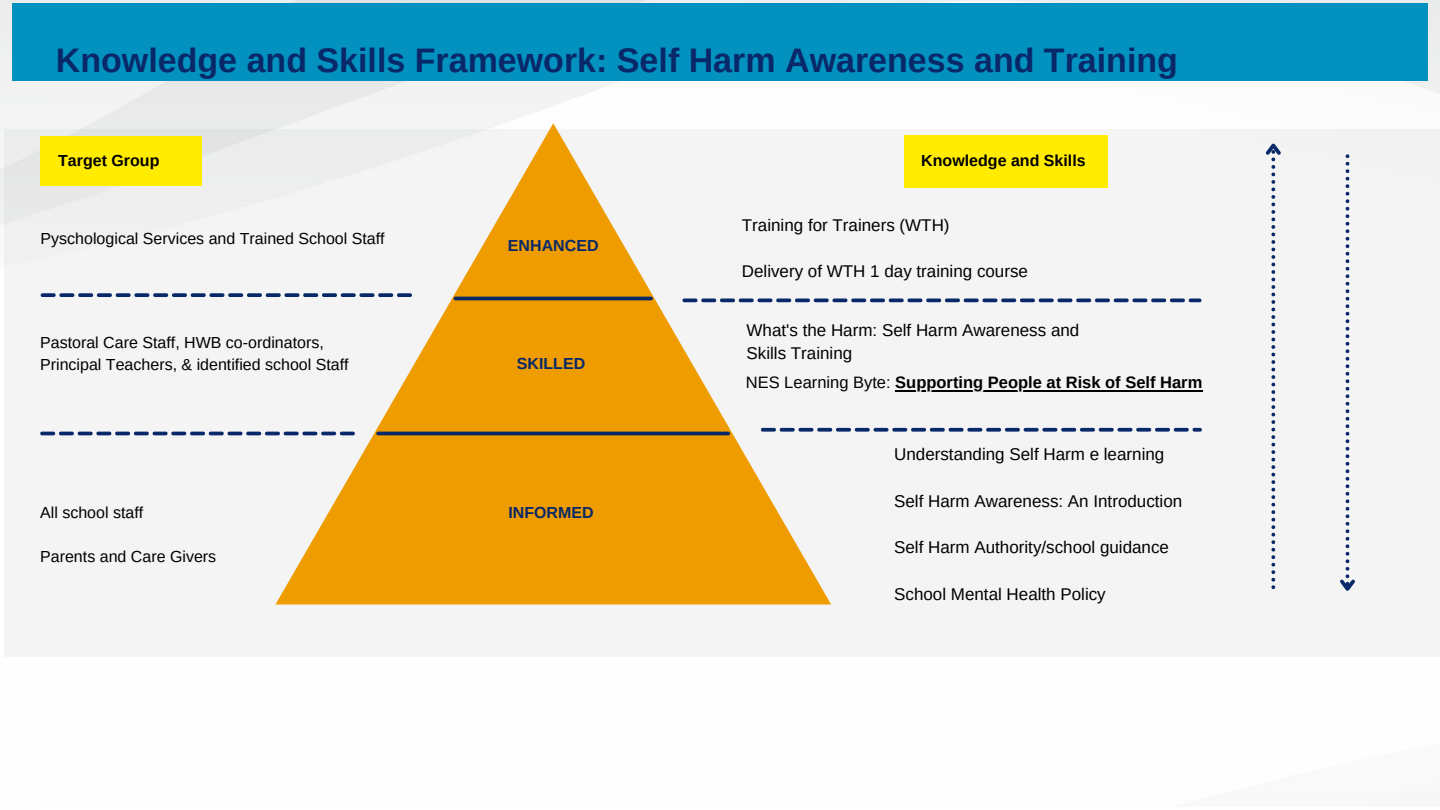
<style>
.page{position:relative;width:1440px;height:810px;background:#fff}
.page>*{position:absolute;margin:0;border:0;box-sizing:border-box;transform-origin:0 0}
.t1{font:700 34px "Arimo";color:#092869}
.t2{font:17px/23.2px "Arimo";color:#000}
.t3{font:700 16.5px "Arimo";color:#000}
.t4{font:16px "Arimo";color:#000}
.t5{font:700 16px "Arimo";color:#000}
.t6{font:700 16px "Arimo";color:#092869}
.s1{font-weight:400}
</style>
<div class="page">
<img style="left:0;top:0;width:1440px;height:225px">
<div style="left:4px;top:130px;width:1436px;height:527px;background:#f4f4f4"></div>
<div style="left:12px;top:4px;width:1416px;height:77px;background:#0391bf"></div>
<svg style="left:275px;top:123px;width:556px;height:481px"></svg>
<hr style="left:455px;top:297px;width:196px;height:3px;background:#092869">
<hr style="left:378px;top:432px;width:350px;height:3px;background:#092869">
<div style="left:41px;top:136px;width:161px;height:50px;background:#ffec00"></div>
<div style="left:904px;top:135px;width:203px;height:52px;background:#ffec00"></div>
<svg style="left:41px;top:293px;width:371px;height:4px"></svg>
<svg style="left:682px;top:299px;width:520px;height:3px"></svg>
<svg style="left:40px;top:432px;width:315px;height:3px"></svg>
<svg style="left:761px;top:428px;width:441px;height:4px"></svg>
<svg style="left:1266px;top:143px;width:15px;height:446px"></svg>
<svg style="left:1340px;top:154px;width:15px;height:437px"></svg>
<hr style="left:895px;top:390px;width:307px;height:1px;background:#000">
<p class="t1" style="left:56px;top:41px;width:1124px">Knowledge and Skills Framework: Self Harm Awareness and Training</p>
<p class="t5" style="left:58px;top:151px;width:103px">Target Group</p>
<p class="t4" style="left:41px;top:230px;width:346px">Pyschological Services and Trained School Staff</p>
<p class="t4" style="left:40px;top:334px;width:285px">Pastoral Care Staff, HWB co-ordinators,</p>
<p class="t4" style="left:40px;top:355px;width:310px">Principal Teachers, &amp; identified school Staff</p>
<p class="t4" style="left:40px;top:504px;width:105px">All school staff</p>
<p class="t4" style="left:40px;top:547px;width:178px">Parents and Care Givers</p>
<p class="t6" style="left:508px;top:237px;width:92px">ENHANCED</p>
<p class="t6" style="left:517px;top:354px;width:70px">SKILLED</p>
<p class="t6" style="left:508px;top:504px;width:87px">INFORMED</p>
<p class="t5" style="left:921px;top:151px;width:166px">Knowledge and Skills</p>
<p class="t2" style="left:742px;top:213px;width:209px">Training for Trainers (WTH)</p>
<p class="t2" style="left:742px;top:260px;width:288px">Delivery of WTH 1 day training course</p>
<p class="t2" style="left:747px;top:318px;width:334px">What's the Harm: Self Harm Awareness and<br>Skills Training</p>
<p class="t3" style="left:746px;top:373px;width:458px"><span class="s1">NES Learning Byte:</span> Supporting People at Risk of Self Harm</p>
<p class="t2" style="left:894px;top:443px;width:272px">Understanding Self Harm e learning</p>
<p class="t2" style="left:894px;top:489px;width:290px">Self Harm Awareness: An Introduction</p>
<p class="t2" style="left:894px;top:536px;width:276px">Self Harm Authority/school guidance</p>
<p class="t2" style="left:894px;top:582px;width:213px">School Mental Health Policy</p>
</div>
